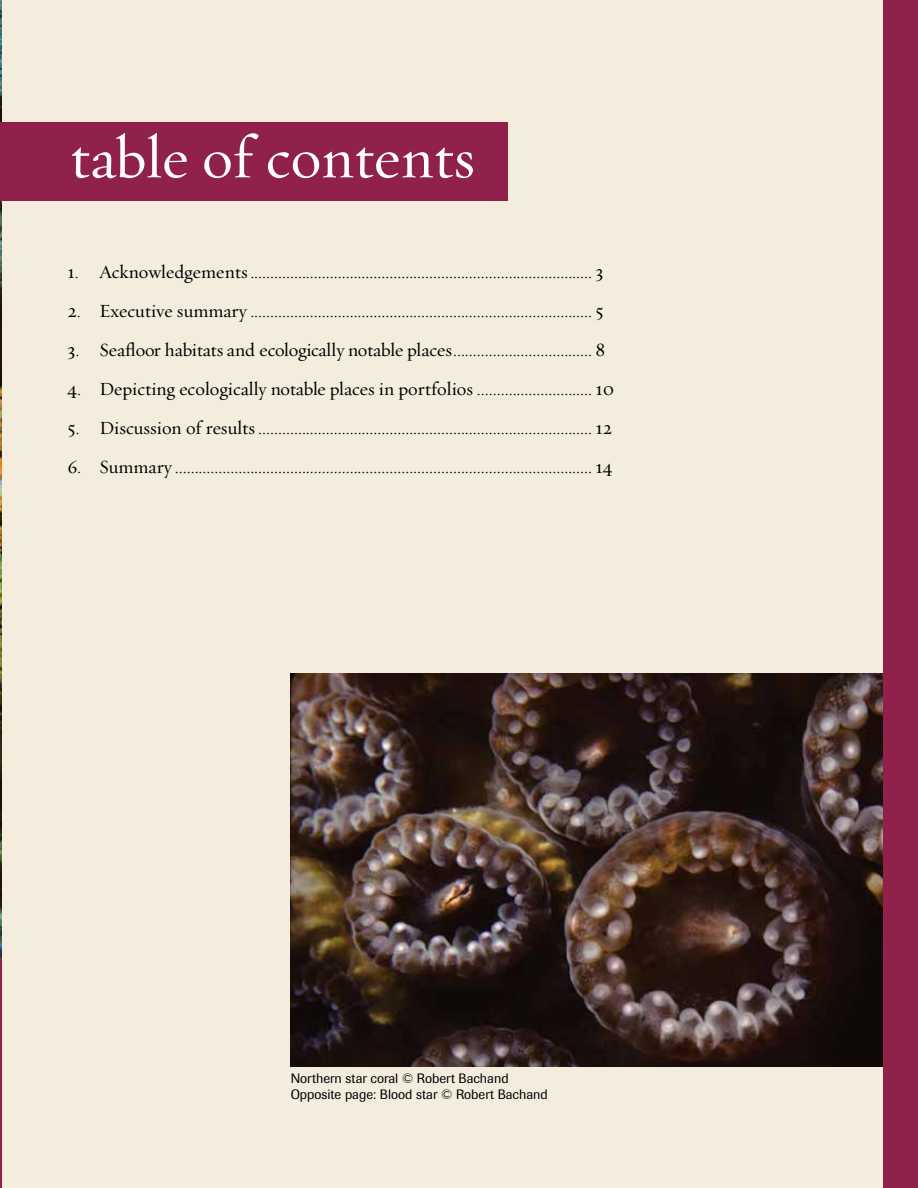
<style>
.page{position:relative;width:918px;height:1188px;background:#fff}
.page>*{position:absolute;margin:0;border:0;box-sizing:border-box;transform-origin:0 0}
.t1{font:60px "Oakleaf";color:#fff}
.t2{font:18.75px "Oakleaf";color:#000}
.t3{font:13.5px/16.2px "Imago";color:#000}
</style>
<div class="page">
<img style="left:0;top:0;width:2px;height:959px">
<div style="left:0;top:959px;width:14px;height:229px;background:#90214a"></div>
<div style="left:2px;top:0;width:890px;height:1188px;background:#f4edde"></div>
<div style="left:0;top:122px;width:508px;height:79px;background:#90214a"></div>
<img style="left:291px;top:674px;width:592px;height:392px">
<div style="left:883px;top:0;width:35px;height:1188px;background:#90214a"></div>
<h1 class="t1" style="left:70px;top:120px;width:407px">table of contents</h1>
<p class="t2" style="left:68px;top:260px;width:537px">1. Acknowledgements...................................................................................... 3</p>
<p class="t2" style="left:68px;top:299px;width:538px">2. Executive summary ...................................................................................... 5</p>
<p class="t2" style="left:68px;top:338px;width:539px">3. Seafloor habitats and ecologically notable places................................... 8</p>
<p class="t2" style="left:68px;top:377px;width:548px">4. Depicting ecologically notable places in portfolios ............................. 10</p>
<p class="t2" style="left:68px;top:416px;width:546px">5. Discussion of results .................................................................................... 12</p>
<p class="t2" style="left:68px;top:455px;width:547px">6. Summary ......................................................................................................... 14</p>
<p class="t3" style="left:291px;top:1070px;width:259px">Northern star coral © Robert Bachand<br>Opposite page: Blood star © Robert Bachand</p>
</div>
